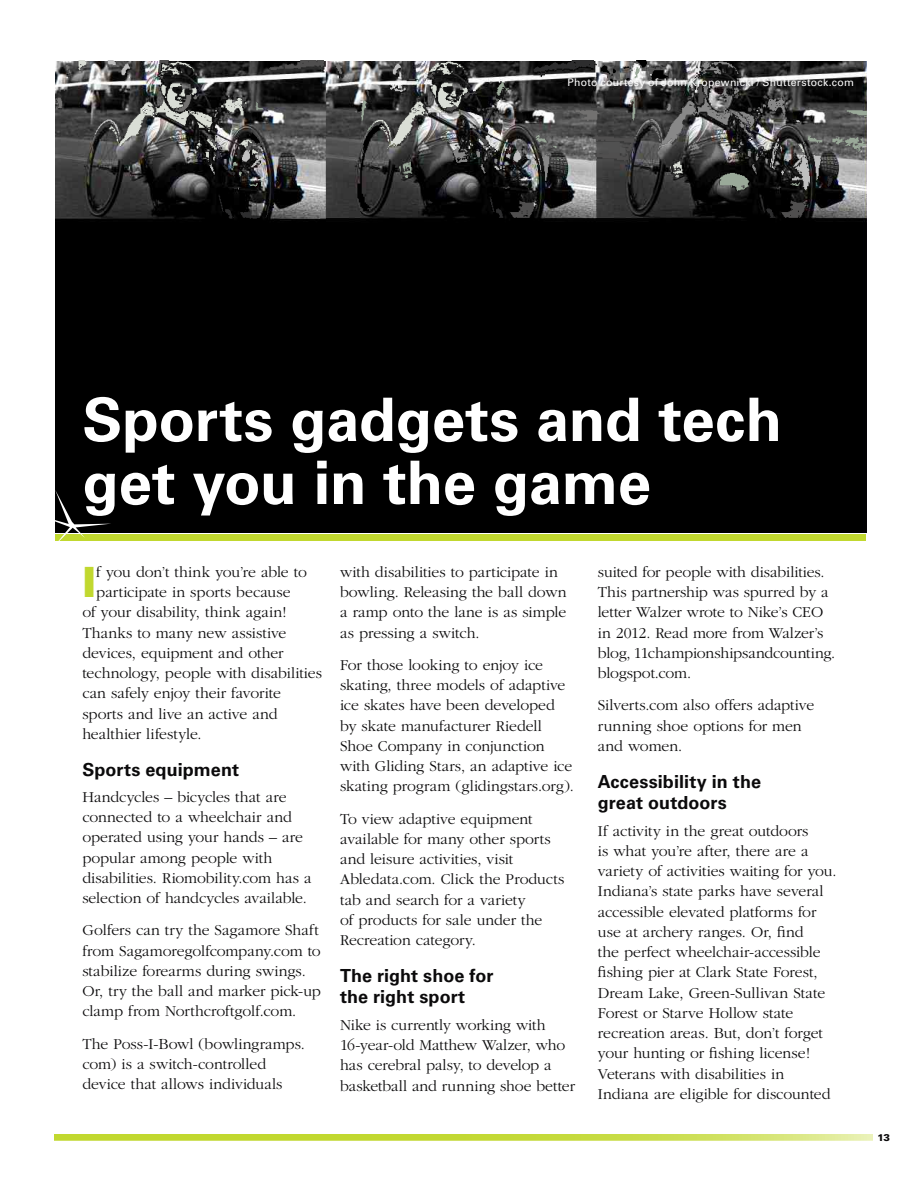
<style>
.page{position:relative;width:918px;height:1188px;background:#fff}
.page>*{position:absolute;margin:0;border:0;box-sizing:border-box;transform-origin:0 0}
.t1{font:700 60px/63px "Univers";letter-spacing:-.005em;color:#fff}
.t2{font:900 41.7px "Univers";color:#c1d82f}
.t3{font:700 18px/21.8px "Univers";letter-spacing:.005em;color:#0b0a0b}
.t4{font:300 15.75px/20.2px "Garamond";letter-spacing:-.005em;color:#0b0a0b}
.t5{font:10.5px "Univers";letter-spacing:.02em;color:#fff}
.t6{font:900 9.75px "Univers";color:#0b0a0b}
</style>
<div class="page">
<div style="left:55px;top:61px;width:812px;height:472px;background:#000"></div>
<img style="left:90px;top:61px;width:776px;height:144px">
<img style="left:205px;top:61px;width:634px;height:167px">
<img style="left:240px;top:61px;width:437px;height:155px">
<img style="left:55px;top:61px;width:548px;height:98px">
<div style="left:55px;top:534px;width:810px;height:7px;background:#c1d82f"></div>
<svg style="left:55px;top:490px;width:56px;height:51px"></svg>
<div style="left:567px;top:77px;width:290px;height:16px;background:#0b0a0b;opacity:.75"></div>
<svg style="left:54px;top:1134px;width:819px;height:7px;background:#c9dd4c"></svg>
<p class="t5" style="left:568px;top:76px;width:288px">Photo courtesy of John Kropewnicki / Shutterstock.com</p>
<h1 class="t1" style="left:82px;top:389px;width:701px">Sports gadgets and tech get you in the game</h1>
<h2 class="t2" style="left:82px;top:556px;width:15px">I</h2>
<p class="t4" style="left:96px;top:562px;width:212px">f you don’t think you’re able to</p>
<p class="t4" style="left:96px;top:582px;width:196px">participate in sports because</p>
<p class="t4" style="left:82px;top:602px;width:205px">of your disability, think again!</p>
<p class="t4" style="left:82px;top:623px;width:206px">Thanks to many new assistive</p>
<p class="t4" style="left:82px;top:643px;width:203px">devices, equipment and other</p>
<p class="t4" style="left:82px;top:663px;width:241px">technology, people with disabilities</p>
<p class="t4" style="left:82px;top:683px;width:200px">can safely enjoy their favorite</p>
<p class="t4" style="left:82px;top:704px;width:197px">sports and live an active and</p>
<p class="t4" style="left:82px;top:724px;width:121px">healthier lifestyle.</p>
<p class="t3" style="left:82px;top:758px;width:158px">Sports equipment</p>
<p class="t4" style="left:82px;top:787px;width:231px">Handcycles – bicycles that are connected to a wheelchair and operated using your hands – are popular among people with disabilities. Riomobility.com has a selection of handcycles available.</p>
<p class="t4" style="left:82px;top:920px;width:240px">Golfers can try the Sagamore Shaft from Sagamoregolfcompany.com to stabilize forearms during swings.<br>Or, try the ball and marker pick-up clamp from Northcroftgolf.com.</p>
<p class="t4" style="left:82px;top:1034px;width:224px">The Poss-I-Bowl (bowlingramps. com) is a switch-controlled device that allows individuals</p>
<p class="t4" style="left:340px;top:562px;width:228px">with disabilities to participate in bowling. Releasing the ball down a ramp onto the lane is as simple as pressing a switch.</p>
<p class="t4" style="left:340px;top:655px;width:235px">For those looking to enjoy ice skating, three models of adaptive ice skates have been developed by skate manufacturer Riedell<br>Shoe Company in conjunction with Gliding Stars, an adaptive ice skating program (glidingstars.org).</p>
<p class="t4" style="left:340px;top:809px;width:226px">To view adaptive equipment available for many other sports and leisure activities, visit<br>Abledata.com. Click the Products tab and search for a variety<br>of products for sale under the<br>Recreation category.</p>
<p class="t3" style="left:340px;top:965px;width:155px">The right shoe for the right sport</p>
<p class="t4" style="left:340px;top:1015px;width:236px">Nike is currently working with<br>16-year-old Matthew Walzer, who has cerebral palsy, to develop a basketball and running shoe better</p>
<p class="t4" style="left:598px;top:562px;width:239px">suited for people with disabilities.<br>This partnership was spurred by a letter Walzer wrote to Nike’s CEO in 2012. Read more from Walzer’s blog, 11championshipsandcounting. blogspot.com.</p>
<p class="t4" style="left:598px;top:696px;width:218px">Silverts.com also offers adaptive running shoe options for men and women.</p>
<p class="t3" style="left:598px;top:770px;width:165px">Accessibility in the great outdoors</p>
<p class="t4" style="left:598px;top:821px;width:240px">If activity in the great outdoors<br>is what you’re after, there are a variety of activities waiting for you.<br>Indiana’s state parks have several accessible elevated platforms for use at archery ranges. Or, find<br>the perfect wheelchair-accessible fishing pier at Clark State Forest, Dream Lake, Green-Sullivan State Forest or Starve Hollow state recreation areas. But, don’t forget your hunting or fishing license!<br>Veterans with disabilities in Indiana are eligible for discounted</p>
<p class="t6" style="left:878px;top:1131px;width:14px">13</p>
</div>
